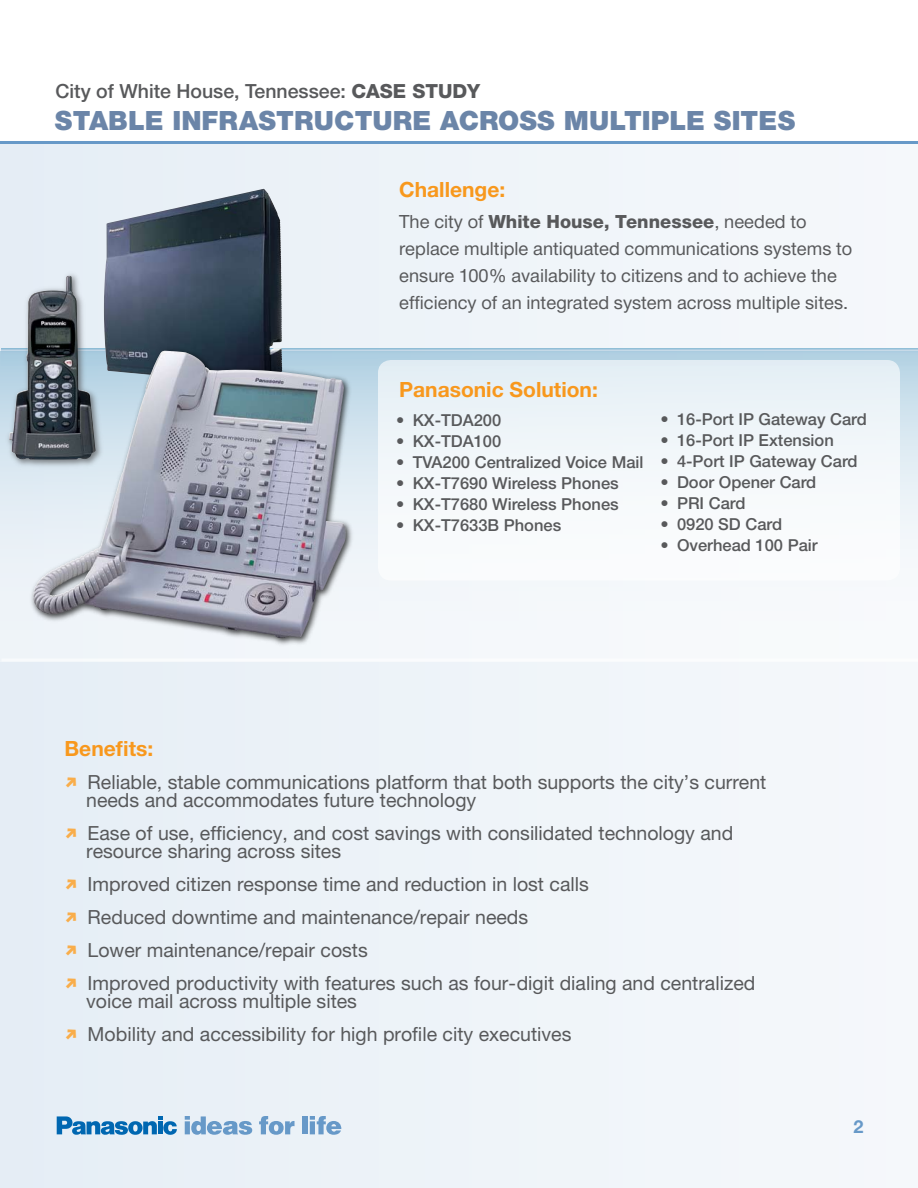
<style>
.page{position:relative;width:918px;height:1188px;background:#fff}
.page>*{position:absolute;margin:0;border:0;box-sizing:border-box;transform-origin:0 0}
.t1{font:28.5px "Helvetica Neue H95";color:#6b85a8}
.t2{font:700 21px "Helvetica Neue";color:#f8981d}
.t3{font:19.5px/33px "Helvetica Neue";color:#58595b}
.t4{font:19.5px/27px "Helvetica Neue H55";color:#58595b}
.t5{font:19.5px "Helvetica Neue H85";color:#58595b}
.t6{font:500 19.5px "Helvetica Neue";color:#58595b}
.t7{font:500 16.5px "Helvetica Neue";color:#58595b}
.s1{font-weight:800}
.s2{font-family:"Helvetica Neue H55"}
</style>
<div class="page">
<div style="left:0;top:141px;width:918px;height:1047px;background:#eff4f9"></div>
<div style="left:0;top:351px;width:918px;height:311px;background:linear-gradient(to bottom,#c3dbe9,#fff)"></div>
<div style="left:378px;top:360px;width:522px;height:220px;background:linear-gradient(to right,#f1f6fa,#f3f7fa);border-radius:13px"></div>
<hr style="left:0;top:141px;width:918px;height:3px;background:#6799c8">
<hr style="left:2px;top:658px;width:916px;height:4px;background:#fff">
<svg style="left:185px;top:1116px;width:67px;height:19px"></svg>
<svg style="left:259px;top:1116px;width:36px;height:19px"></svg>
<div style="left:302px;top:1116px;width:6px;height:18px;background:#6799c8"></div>
<svg style="left:310px;top:1116px;width:31px;height:19px"></svg>
<svg style="left:57px;top:1116px;width:120px;height:19px"></svg>
<svg style="left:2px;top:348px;width:916px;height:18px"></svg>
<img style="left:104px;top:189px;width:178px;height:157px">
<div style="left:4px;top:271px;width:100px;height:198px;background:#58595b;opacity:.75"></div>
<img style="left:9px;top:276px;width:87px;height:184px">
<div style="left:28px;top:346px;width:327px;height:301px;background:#000;opacity:.75"></div>
<img style="left:33px;top:351px;width:313px;height:288px">
<p class="t6" style="left:56px;top:80px;width:426px">City of White House, Tennessee: <span class="s1">CASE STUDY</span></p>
<h1 class="t1" style="left:55px;top:101px;width:742px">STABLE INFRASTRUCTURE ACROSS MULTIPLE SITES</h1>
<p class="t2" style="left:399px;top:177px;width:108px">Challenge:</p>
<p class="t5" style="left:399px;top:208px;width:409px"><span class="s2">The city of</span> White House, Tennessee<span class="s2">, needed to</span></p>
<p class="t4" style="left:399px;top:237px;width:455px">replace multiple antiquated communications systems to ensure 100% availability to citizens and to achieve the efficiency of an integrated system across multiple sites.</p>
<p class="t2" style="left:399px;top:377px;width:200px">Panasonic Solution:</p>
<p class="t7" style="left:396px;top:410px;width:107px">• KX-TDA200</p>
<p class="t7" style="left:396px;top:431px;width:107px">• KX-TDA100</p>
<p class="t7" style="left:396px;top:452px;width:249px">• TVA200 Centralized Voice Mail</p>
<p class="t7" style="left:396px;top:473px;width:224px">• KX-T7690 Wireless Phones</p>
<p class="t7" style="left:396px;top:494px;width:224px">• KX-T7680 Wireless Phones</p>
<p class="t7" style="left:396px;top:515px;width:167px">• KX-T7633B Phones</p>
<p class="t7" style="left:661px;top:410px;width:208px">• 16-Port IP Gateway Card</p>
<p class="t7" style="left:661px;top:431px;width:175px">• 16-Port IP Extension</p>
<p class="t7" style="left:661px;top:452px;width:199px">• 4-Port IP Gateway Card</p>
<p class="t7" style="left:661px;top:473px;width:157px">• Door Opener Card</p>
<p class="t7" style="left:661px;top:494px;width:86px">• PRI Card</p>
<p class="t7" style="left:661px;top:515px;width:123px">• 0920 SD Card</p>
<p class="t7" style="left:661px;top:536px;width:159px">• Overhead 100 Pair</p>
<p class="t2" style="left:64px;top:735px;width:90px">Benefits:</p>
<p class="t3" style="left:86px;top:773px;width:682px;line-height:18px">Reliable, stable communications platform that both supports the city’s current needs and accommodates future technology</p>
<p class="t3" style="left:86px;top:824px;width:649px;line-height:18px">Ease of use, efficiency, and cost savings with consilidated technology and resource sharing across sites</p>
<p class="t3" style="left:88px;top:867px;width:669px">Improved citizen response time and reduction in lost calls<br>Reduced downtime and maintenance/repair needs<br>Lower maintenance/repair costs<br>Improved productivity with features such as four-digit dialing and centralized</p>
<p class="t3" style="left:86px;top:984px;width:487px">voice mail across multiple sites<br>Mobility and accessibility for high profile city executives</p>
</div>
